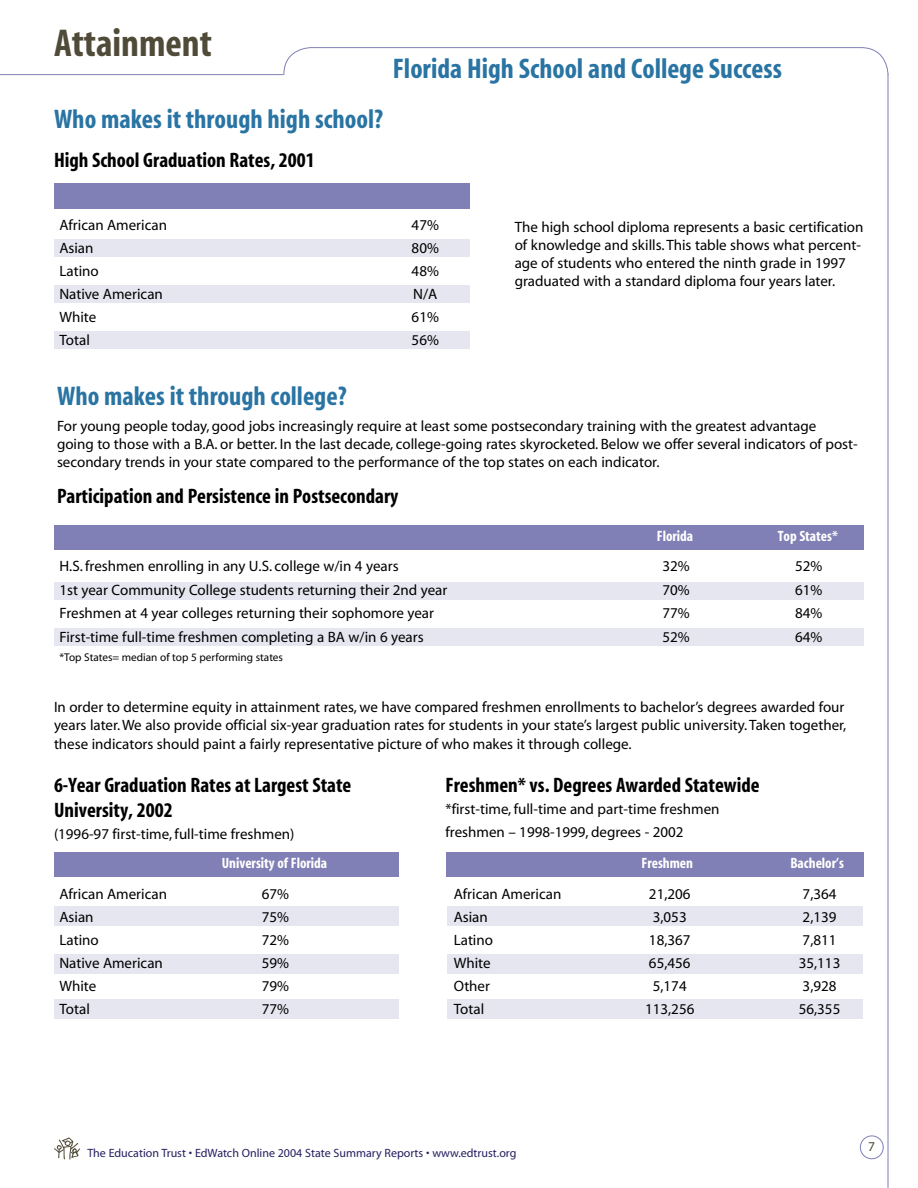
<style>
.page{position:relative;width:918px;height:1188px;background:#fff}
.page>*{position:absolute;margin:0;border:0;box-sizing:border-box;transform-origin:0 0}
.t1{font:700 condensed 39px "Myriad";color:#504b38}
.t2{font:700 condensed 28.5px "Myriad";color:#2974a3}
.t3{font:700 condensed 27px "Myriad";color:#2974a3}
.subhead_2{font:700 condensed 21px/25.3px "Myriad";color:#000}
.body{font:15px/18px "Myriad";color:#000}
.table_2{font:15px "Myriad";color:#000}
.table_4{font:15px "Myriad";color:#000}
.table_2-2{font:700 condensed 15px "Myriad";color:#fff}
.table_4-2{font:700 condensed 15px "Myriad";color:#fff}
.t4{font:13.5px "Myriad";color:#504b38}
.t5{font:12px "Myriad";color:#241f5f}
.note{font:11.25px "Myriad";color:#000}
</style>
<div class="page">
<svg style="left:283px;top:47px;width:606px;height:28px"></svg>
<hr style="left:888px;top:74px;width:1px;height:1114px;background:#8080b6">
<div style="left:860px;top:1136px;width:24px;height:23px;border:1px solid #8080b6;border-radius:50%"></div>
<hr style="left:0;top:74px;width:284px;height:1px;background:#8080b6">
<svg style="left:54px;top:1137px;width:26px;height:23px"></svg>
<div style="left:54px;top:183px;width:416px;height:25px;background:#8080b6"></div>
<div style="left:54px;top:239px;width:416px;height:18px;background:#e6e6f0"></div>
<div style="left:54px;top:285px;width:416px;height:18px;background:#e6e6f0"></div>
<div style="left:54px;top:331px;width:416px;height:18px;background:#e6e6f0"></div>
<div style="left:54px;top:582px;width:810px;height:18px;background:#e6e6f0"></div>
<div style="left:54px;top:628px;width:810px;height:18px;background:#e6e6f0"></div>
<div style="left:54px;top:525px;width:810px;height:24px;background:#8080b6"></div>
<div style="left:54px;top:853px;width:344px;height:24px;background:#8080b6"></div>
<div style="left:54px;top:907px;width:344px;height:19px;background:#e6e6f0"></div>
<div style="left:54px;top:954px;width:344px;height:20px;background:#e6e6f0"></div>
<div style="left:54px;top:999px;width:344px;height:19px;background:#e6e6f0"></div>
<div style="left:447px;top:853px;width:417px;height:24px;background:#8080b6"></div>
<div style="left:447px;top:907px;width:415px;height:19px;background:#e6e6f0"></div>
<div style="left:447px;top:954px;width:415px;height:20px;background:#e6e6f0"></div>
<div style="left:447px;top:999px;width:415px;height:19px;background:#e6e6f0"></div>
<h1 class="t1" style="left:54px;top:24px;width:159px">Attainment</h1>
<p class="t3" style="left:54px;top:106px;width:331px">Who makes it through high school?</p>
<p class="subhead_2" style="left:54px;top:148px;width:262px">High School Graduation Rates, 2001</p>
<h2 class="t2" style="left:393px;top:55px;width:391px">Florida High School and College Success</h2>
<p class="table_2" style="left:59px;top:218px;width:109px">African American</p>
<p class="table_2" style="left:412px;top:218px;width:29px">47%</p>
<p class="table_2" style="left:59px;top:241px;width:36px">Asian</p>
<p class="table_2" style="left:412px;top:241px;width:29px">80%</p>
<p class="table_2" style="left:59px;top:263px;width:41px">Latino</p>
<p class="table_2" style="left:412px;top:263px;width:29px">48%</p>
<p class="table_2" style="left:59px;top:286px;width:105px">Native American</p>
<p class="table_2" style="left:413px;top:286px;width:26px">N/A</p>
<p class="table_2" style="left:59px;top:309px;width:38px">White</p>
<p class="table_2" style="left:412px;top:309px;width:29px">61%</p>
<p class="table_2" style="left:59px;top:332px;width:32px">Total</p>
<p class="table_2" style="left:412px;top:332px;width:29px">56%</p>
<p class="body" style="left:515px;top:218px;width:350px">The high school diploma represents a basic certification of knowledge and skills. This table shows what percent&shy;age of students who entered the ninth grade in 1997 graduated with a standard diploma four years later.</p>
<p class="t3" style="left:57px;top:382px;width:291px">Who makes it through college?</p>
<p class="body" style="left:57px;top:418px;width:802px">For young people today, good jobs increasingly require at least some postsecondary training with the greatest advantage<br>going to those with a B.A. or better. In the last decade, college-going rates skyrocketed. Below we offer several indicators of post&shy;secondary trends in your state compared to the performance of the top states on each indicator.</p>
<p class="subhead_2" style="left:57px;top:484px;width:343px">Participation and Persistence in Postsecondary</p>
<p class="table_4-2" style="left:657px;top:528px;width:38px">Florida</p>
<p class="table_4-2" style="left:778px;top:528px;width:62px">Top States*</p>
<p class="table_4" style="left:59px;top:559px;width:341px">H.S. freshmen enrolling in any U.S. college w/in 4 years</p>
<p class="table_4" style="left:662px;top:559px;width:29px">32%</p>
<p class="table_4" style="left:795px;top:559px;width:29px">52%</p>
<p class="table_4" style="left:59px;top:582px;width:389px">1st year Community College students returning their 2nd year</p>
<p class="table_4" style="left:662px;top:582px;width:29px">70%</p>
<p class="table_4" style="left:795px;top:582px;width:29px">61%</p>
<p class="table_4" style="left:59px;top:606px;width:376px">Freshmen at 4 year colleges returning their sophomore year</p>
<p class="table_4" style="left:662px;top:606px;width:29px">77%</p>
<p class="table_4" style="left:795px;top:606px;width:29px">84%</p>
<p class="table_4" style="left:59px;top:629px;width:366px">First-time full-time freshmen completing a BA w/in 6 years</p>
<p class="table_4" style="left:662px;top:629px;width:29px">52%</p>
<p class="table_4" style="left:795px;top:629px;width:29px">64%</p>
<p class="note" style="left:59px;top:651px;width:225px">*Top States= median of top 5 performing states</p>
<p class="body" style="left:54px;top:699px;width:794px">In order to determine equity in attainment rates, we have compared freshmen enrollments to bachelor’s degrees awarded four years later. We also provide official six-year graduation rates for students in your state’s largest public university. Taken together, these indicators should paint a fairly representative picture of who makes it through college.</p>
<p class="subhead_2" style="left:54px;top:773px;width:299px">6-Year Graduation Rates at Largest State<br>University, 2002</p>
<p class="body" style="left:54px;top:826px;width:242px">(1996-97 first-time, full-time freshmen)</p>
<p class="subhead_2" style="left:446px;top:773px;width:316px">Freshmen* vs. Degrees Awarded Statewide</p>
<p class="body" style="left:446px;top:800px;width:276px">*first-time, full-time and part-time freshmen</p>
<p class="body" style="left:446px;top:824px;width:240px">freshmen – 1998-1999, degrees - 2002</p>
<p class="table_2-2" style="left:222px;top:856px;width:107px">University of Florida</p>
<p class="table_2" style="left:59px;top:887px;width:109px">African American</p>
<p class="table_2" style="left:262px;top:887px;width:29px">67%</p>
<p class="table_2" style="left:59px;top:910px;width:36px">Asian</p>
<p class="table_2" style="left:262px;top:910px;width:29px">75%</p>
<p class="table_2" style="left:59px;top:932px;width:41px">Latino</p>
<p class="table_2" style="left:262px;top:932px;width:29px">72%</p>
<p class="table_2" style="left:59px;top:955px;width:105px">Native American</p>
<p class="table_2" style="left:262px;top:955px;width:29px">59%</p>
<p class="table_2" style="left:59px;top:978px;width:38px">White</p>
<p class="table_2" style="left:262px;top:978px;width:29px">79%</p>
<p class="table_2" style="left:59px;top:1001px;width:32px">Total</p>
<p class="table_2" style="left:262px;top:1001px;width:29px">77%</p>
<p class="table_2-2" style="left:641px;top:856px;width:53px">Freshmen</p>
<p class="table_2-2" style="left:790px;top:856px;width:55px">Bachelor’s</p>
<p class="table_2" style="left:454px;top:887px;width:109px">African American</p>
<p class="table_2" style="left:649px;top:887px;width:43px">21,206</p>
<p class="table_2" style="left:803px;top:887px;width:35px">7,364</p>
<p class="table_2" style="left:454px;top:910px;width:36px">Asian</p>
<p class="table_2" style="left:653px;top:910px;width:35px">3,053</p>
<p class="table_2" style="left:803px;top:910px;width:35px">2,139</p>
<p class="table_2" style="left:454px;top:932px;width:41px">Latino</p>
<p class="table_2" style="left:649px;top:932px;width:43px">18,367</p>
<p class="table_2" style="left:803px;top:932px;width:35px">7,811</p>
<p class="table_2" style="left:454px;top:955px;width:38px">White</p>
<p class="table_2" style="left:649px;top:955px;width:43px">65,456</p>
<p class="table_2" style="left:799px;top:955px;width:43px">35,113</p>
<p class="table_2" style="left:454px;top:978px;width:38px">Other</p>
<p class="table_2" style="left:653px;top:978px;width:35px">5,174</p>
<p class="table_2" style="left:803px;top:978px;width:35px">3,928</p>
<p class="table_2" style="left:454px;top:1001px;width:32px">Total</p>
<p class="table_2" style="left:645px;top:1001px;width:51px">113,256</p>
<p class="table_2" style="left:799px;top:1001px;width:43px">56,355</p>
<p class="t5" style="left:87px;top:1147px;width:431px">The Education Trust • EdWatch Online 2004 State Summary Reports • www.edtrust.org</p>
<p class="t4" style="left:868px;top:1140px;width:8px">7</p>
</div>
